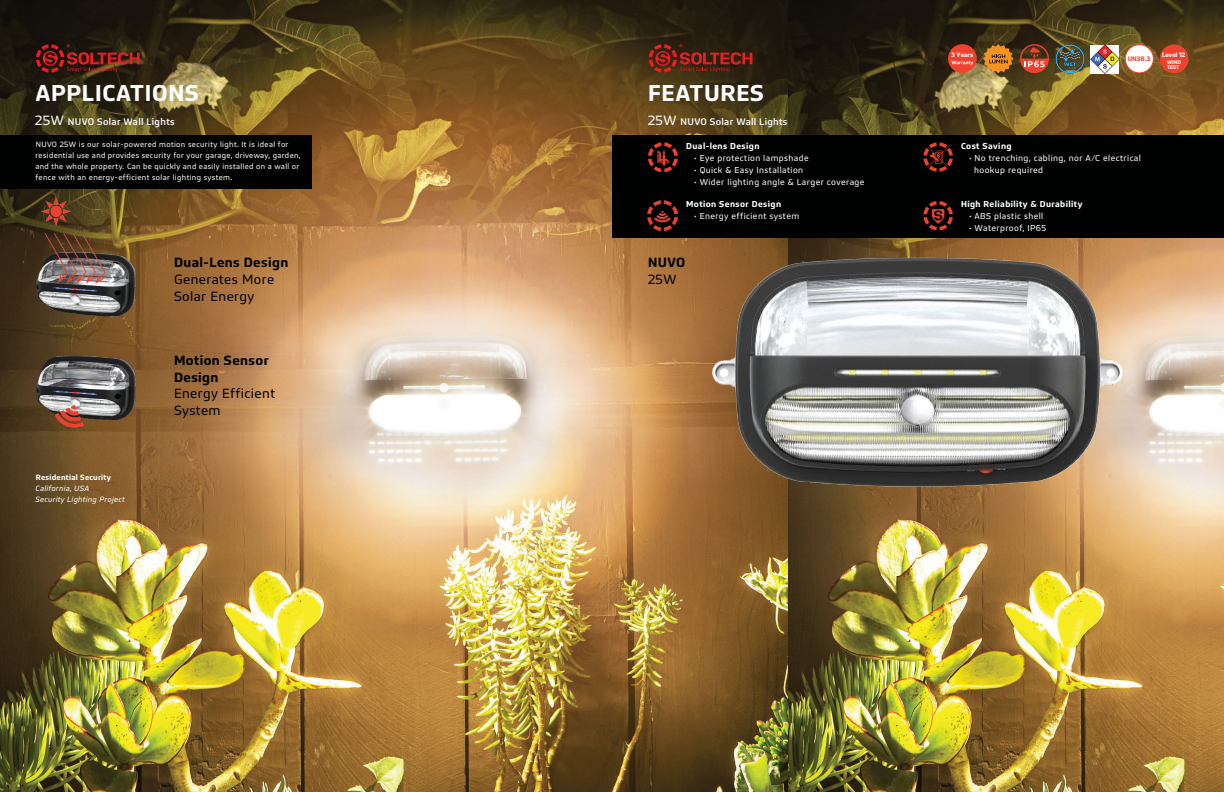
<style>
.page{position:relative;width:1224px;height:792px;background:#fff}
.page>*{position:absolute;margin:0;border:0;box-sizing:border-box;transform-origin:0 0}
.t1{font:600 24px "Bega";letter-spacing:.03em;color:#fff}
.t2{font:14px/16.8px "Bega";letter-spacing:.03em;color:#000}
.t3{font:600 14px/16.8px "Bega";letter-spacing:.03em;color:#000}
.t4{font:500 10px "Bega";letter-spacing:.03em;color:#fff}
.t5{font:9px/12px "Bega";letter-spacing:.045em;color:#fff}
.t6{font:600 9px "Bega";letter-spacing:.045em;color:#fff}
.t7{font:8px/11px "Bega";letter-spacing:.04em;color:#fff}
.t8{font:italic 8px/11px "Bega";letter-spacing:.03em;color:#fff}
.t9{font:600 8px "Bega";letter-spacing:.03em;color:#fff}
.t10{font:600 6.9px "Bega";color:#ef4130}
.t11{font:600 6.6px "Bega";color:#fff}
.t12{font:600 5.5px/5px "Bega";color:#fff}
.s1{font-weight:400;font-size:14px}
</style>
<div class="page">
<img style="left:0;top:0;width:788px;height:792px">
<div style="left:0;top:135px;width:312px;height:54px;background:#000101"></div>
<svg style="left:36px;top:44px;width:104px;height:29px;background:#581d14"></svg>
<img style="left:36px;top:196px;width:100px;height:120px">
<img style="left:36px;top:354px;width:101px;height:75px">
<img style="left:788px;top:0;width:436px;height:792px">
<svg style="left:649px;top:44px;width:103px;height:29px;background:#5f2215"></svg>
<div style="left:612px;top:135px;width:612px;height:103px;background:#000101"></div>
<img style="left:712px;top:256px;width:412px;height:232px">
<svg style="left:648px;top:142px;width:30px;height:30px"></svg>
<svg style="left:923px;top:142px;width:30px;height:30px"></svg>
<svg style="left:924px;top:201px;width:29px;height:29px"></svg>
<img style="left:648px;top:200px;width:30px;height:30px">
<div style="left:948px;top:44px;width:29px;height:29px;background:#ef4130;border-radius:50%"></div>
<svg style="left:952px;top:61px;width:21px;height:4px"></svg>
<svg style="left:983px;top:44px;width:31px;height:29px"></svg>
<svg style="left:1020px;top:44px;width:29px;height:29px"></svg>
<div style="left:1160px;top:44px;width:29px;height:29px;background:#ef4130;border-radius:50%"></div>
<div style="left:1125px;top:45px;width:28px;height:28px;background:#fff;border-radius:50%"></div>
<div style="left:1125px;top:44px;width:29px;height:29px;border:1px solid #ef4130;border-radius:50%"></div>
<img style="left:1091px;top:45px;width:28px;height:28px">
<img style="left:1054px;top:44px;width:32px;height:31px">
<h1 class="t1" style="left:35px;top:79px;width:165px">APPLICATIONS</h1>
<p class="t4" style="left:35px;top:116px;width:141px"><span class="s1">25W</span> NUVO Solar Wall Lights</p>
<p class="t7" style="left:36px;top:139px;width:267px">NUVO 25W is our solar-powered motion security light. It is ideal for residential use and provides security for your garage, driveway, garden, and the whole property. Can be quickly and easily installed on a wall or fence with an energy-efficient solar lighting system.</p>
<h2 class="t3" style="left:174px;top:254px;width:116px">Dual-Lens Design</h2>
<h2 class="t2" style="left:174px;top:271px;width:102px">Generates More<br>Solar Energy</h2>
<p class="t9" style="left:36px;top:473px;width:77px">Residential Security</p>
<p class="t8" style="left:35px;top:483px;width:91px">California, USA<br>Security Lighting Project</p>
<h2 class="t3" style="left:174px;top:352px;width:96px">Motion Sensor<br>Design</h2>
<h2 class="t2" style="left:174px;top:385px;width:103px">Energy Efficient<br>System</h2>
<h1 class="t1" style="left:648px;top:79px;width:117px">FEATURES</h1>
<p class="t4" style="left:648px;top:116px;width:141px"><span class="s1">25W</span> NUVO Solar Wall Lights</p>
<p class="t6" style="left:686px;top:141px;width:75px">Dual-lens Design</p>
<p class="t5" style="left:694px;top:152px;width:116px">• Eye protection lampshade</p>
<p class="t5" style="left:694px;top:164px;width:111px">• Quick &amp; Easy Installation</p>
<p class="t5" style="left:694px;top:176px;width:172px">• Wider lighting angle &amp; Larger coverage</p>
<p class="t6" style="left:686px;top:199px;width:96px">Motion Sensor Design</p>
<p class="t5" style="left:694px;top:210px;width:106px">• Energy efficient system</p>
<h2 class="t3" style="left:648px;top:254px;width:39px">NUVO</h2>
<h2 class="t2" style="left:648px;top:271px;width:30px">25W</h2>
<p class="t11" style="left:951px;top:51px;width:23px">3 Years</p>
<p class="t11" style="left:1162px;top:51px;width:25px">Level 12</p>
<p class="t12" style="left:1167px;top:60px;width:15px">WIND<br>TEST</p>
<p class="t10" style="left:1128px;top:55px;width:24px">UN38.3</p>
<p class="t6" style="left:961px;top:141px;width:52px">Cost Saving</p>
<p class="t5" style="left:974px;top:152px;width:168px;text-indent:-5px">• No trenching, cabling, nor A/C electrical hookup required</p>
<p class="t6" style="left:961px;top:199px;width:123px">High Reliability &amp; Durability</p>
<p class="t5" style="left:969px;top:210px;width:76px">• ABS plastic shell</p>
<p class="t5" style="left:969px;top:222px;width:79px">• Waterproof, IP65</p>
</div>
